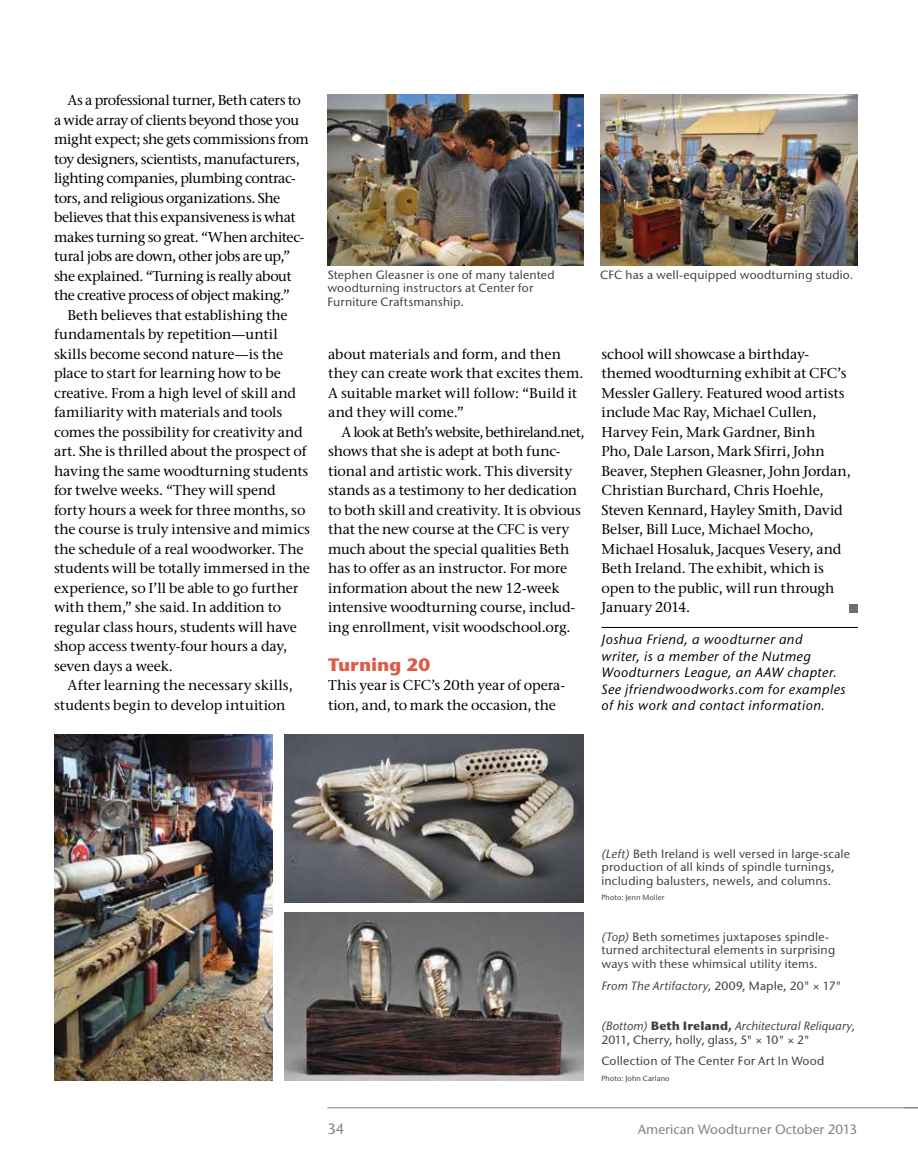
<style>
.page{position:relative;width:918px;height:1175px;background:#fff}
.page>*{position:absolute;margin:0;border:0;box-sizing:border-box;transform-origin:0 0}
.t1{font:700 18px "Stone Sans ITC Pro";letter-spacing:-.005em;color:#df5a49}
.t2{font:500 15px "Stone Sans ITC Pro";color:#808285}
.t3{font:500 14.25px/19.5px "Stone Serif ITC Pro";letter-spacing:-.01em;color:#000}
.t4{font:500 14.25px "Stone Serif ITC Pro";letter-spacing:-.03em;color:#000}
.t5{font:500 14.25px "Stone Serif ITC Pro";letter-spacing:.01em;color:#000}
.t6{font:italic 500 13.5px/16.5px "Stone Sans ITC Pro";letter-spacing:.03em;color:#000}
.t7{font:500 13.5px "Stone Sans ITC Pro";color:#808285}
.t8{font:500 12px/13.5px "Stone Sans ITC Pro";letter-spacing:.015em;color:#414042}
.t9{font:italic 500 12px "Stone Sans ITC Pro";letter-spacing:.015em;color:#414042}
.t10{font:500 7.5px "Stone Sans ITC Pro";letter-spacing:.01em;color:#414042}
.s1{font-style:italic}
.s2{font-style:normal}
.s3{font-weight:700}
</style>
<div class="page">
<hr style="left:327px;top:1107px;width:591px;height:1px;background:#808285">
<hr style="left:602px;top:627px;width:256px;height:1px;background:#000">
<div style="left:850px;top:604px;width:8px;height:8px;background:#6d6e71"></div>
<img style="left:327px;top:95px;width:257px;height:170px">
<img style="left:601px;top:94px;width:257px;height:171px">
<img style="left:55px;top:734px;width:217px;height:346px">
<img style="left:284px;top:734px;width:300px;height:168px">
<img style="left:284px;top:912px;width:300px;height:168px">
<p class="t3" style="left:68px;top:90px;width:235px">As a professional turner, Beth caters to</p>
<p class="t4" style="left:54px;top:111px;width:247px">a wide array of clients beyond those you</p>
<p class="t3" style="left:54px;top:129px;width:257px">might expect; she gets commissions from</p>
<p class="t3" style="left:54px;top:149px;width:247px">toy designers, scientists, manufacturers,</p>
<p class="t4" style="left:54px;top:169px;width:243px">lighting companies, plumbing contrac-</p>
<p class="t3" style="left:54px;top:188px;width:228px">tors, and religious organizations. She</p>
<p class="t3" style="left:54px;top:207px;width:243px">believes that this expansiveness is what</p>
<p class="t3" style="left:54px;top:227px;width:252px">makes turning so great. “When architec-</p>
<p class="t4" style="left:54px;top:247px;width:238px">tural jobs are down, other jobs are up,”</p>
<p class="t3" style="left:54px;top:266px;width:239px">she explained. “Turning is really about</p>
<p class="t3" style="left:54px;top:285px;width:238px">the creative process of object making.”</p>
<p class="t3" style="left:67px;top:305px;width:222px">Beth believes that establishing the</p>
<p class="t3" style="left:54px;top:324px;width:225px">fundamentals by repetition—until</p>
<p class="t3" style="left:54px;top:344px;width:231px">skills become second nature—is the</p>
<p class="t3" style="left:54px;top:363px;width:228px">place to start for learning how to be</p>
<p class="t3" style="left:54px;top:383px;width:244px">creative. From a high level of skill and</p>
<p class="t3" style="left:54px;top:402px;width:230px">familiarity with materials and tools</p>
<p class="t3" style="left:54px;top:422px;width:250px">comes the possibility for creativity and</p>
<p class="t3" style="left:54px;top:441px;width:254px">art. She is thrilled about the prospect of</p>
<p class="t3" style="left:54px;top:461px;width:256px">having the same woodturning students</p>
<p class="t3" style="left:54px;top:480px;width:223px">for twelve weeks. “They will spend</p>
<p class="t3" style="left:54px;top:500px;width:253px">forty hours a week for three months, so</p>
<p class="t3" style="left:54px;top:519px;width:258px">the course is truly intensive and mimics</p>
<p class="t3" style="left:54px;top:539px;width:251px">the schedule of a real woodworker. The</p>
<p class="t3" style="left:54px;top:558px;width:257px">students will be totally immersed in the</p>
<p class="t3" style="left:54px;top:578px;width:246px">experience, so I’ll be able to go further</p>
<p class="t3" style="left:54px;top:597px;width:229px">with them,” she said. In addition to</p>
<p class="t3" style="left:54px;top:617px;width:245px">regular class hours, students will have</p>
<p class="t3" style="left:54px;top:636px;width:235px">shop access twenty-four hours a day,</p>
<p class="t3" style="left:54px;top:656px;width:120px">seven days a week.</p>
<p class="t5" style="left:67px;top:676px;width:227px">After learning the necessary skills,</p>
<p class="t3" style="left:54px;top:695px;width:233px">students begin to develop intuition</p>
<p class="t8" style="left:327px;top:268px;width:229px">Stephen Gleasner is one of many talented woodturning instructors at Center for<br>Furniture Craftsmanship.</p>
<p class="t8" style="left:600px;top:268px;width:255px">CFC has a well-equipped woodturning studio.</p>
<p class="t3" style="left:328px;top:344px;width:257px">about materials and form, and then they can create work that excites them.<br>A suitable market will follow: “Build it and they will come.”</p>
<p class="t3" style="left:328px;top:422px;width:258px;text-indent:13px">A look at Beth’s website, bethireland.net, shows that she is adept at both func&shy;tional and artistic work. This diversity stands as a testimony to her dedication to both skill and creativity. It is obvious that the new course at the CFC is very much about the special qualities Beth has to offer as an instructor. For more information about the new 12-week intensive woodturning course, includ&shy;ing enrollment, visit woodschool.org.</p>
<p class="t1" style="left:328px;top:652px;width:104px">Turning 20</p>
<p class="t3" style="left:328px;top:675px;width:238px">This year is CFC’s 20th year of opera&shy;tion, and, to mark the occasion, the</p>
<p class="t3" style="left:602px;top:344px;width:251px">school will showcase a birthday&shy;themed woodturning exhibit at CFC’s Messler Gallery. Featured wood artists include Mac Ray, Michael Cullen, Harvey Fein, Mark Gardner, Binh<br>Pho, Dale Larson, Mark Sfirri, John Beaver, Stephen Gleasner, John Jordan, Christian Burchard, Chris Hoehle, Steven Kennard, Hayley Smith, David Belser, Bill Luce, Michael Mocho, Michael Hosaluk, Jacques Vesery, and Beth Ireland. The exhibit, which is open to the public, will run through January 2014.</p>
<p class="t6" style="left:602px;top:631px;width:246px">Joshua Friend, a woodturner and<br>writer, is a member of the Nutmeg Woodturners League, an AAW chapter.<br>See jfriendwoodworks.com for examples of his work and contact information.</p>
<p class="t8" style="left:602px;top:846px;width:250px"><span class="s1">(Left)</span> Beth Ireland is well versed in large-scale production of all kinds of spindle turnings, including balusters, newels, and columns.</p>
<p class="t10" style="left:602px;top:893px;width:65px">Photo: Jenn Moller</p>
<p class="t8" style="left:602px;top:930px;width:235px"><span class="s1">(Top)</span> Beth sometimes juxtaposes spindle&shy;turned architectural elements in surprising ways with these whimsical utility items.</p>
<p class="t9" style="left:602px;top:978px;width:242px">From The Artifactory, <span class="s2">2009, Maple, 20" × 17"</span></p>
<p class="t8" style="left:602px;top:1019px;width:255px"><span class="s1">(Bottom)</span> <span class="s3">Beth Ireland,</span> <span class="s1">Architectural Reliquary,<br></span>2011, Cherry, holly, glass, 5" × 10" × 2"</p>
<p class="t8" style="left:602px;top:1054px;width:224px">Collection of The Center For Art In Wood</p>
<p class="t10" style="left:602px;top:1073px;width:70px">Photo: John Carlano</p>
<p class="t2" style="left:327px;top:1119px;width:19px">34</p>
<p class="t7" style="left:638px;top:1120px;width:221px">American Woodturner October 2013</p>
</div>
